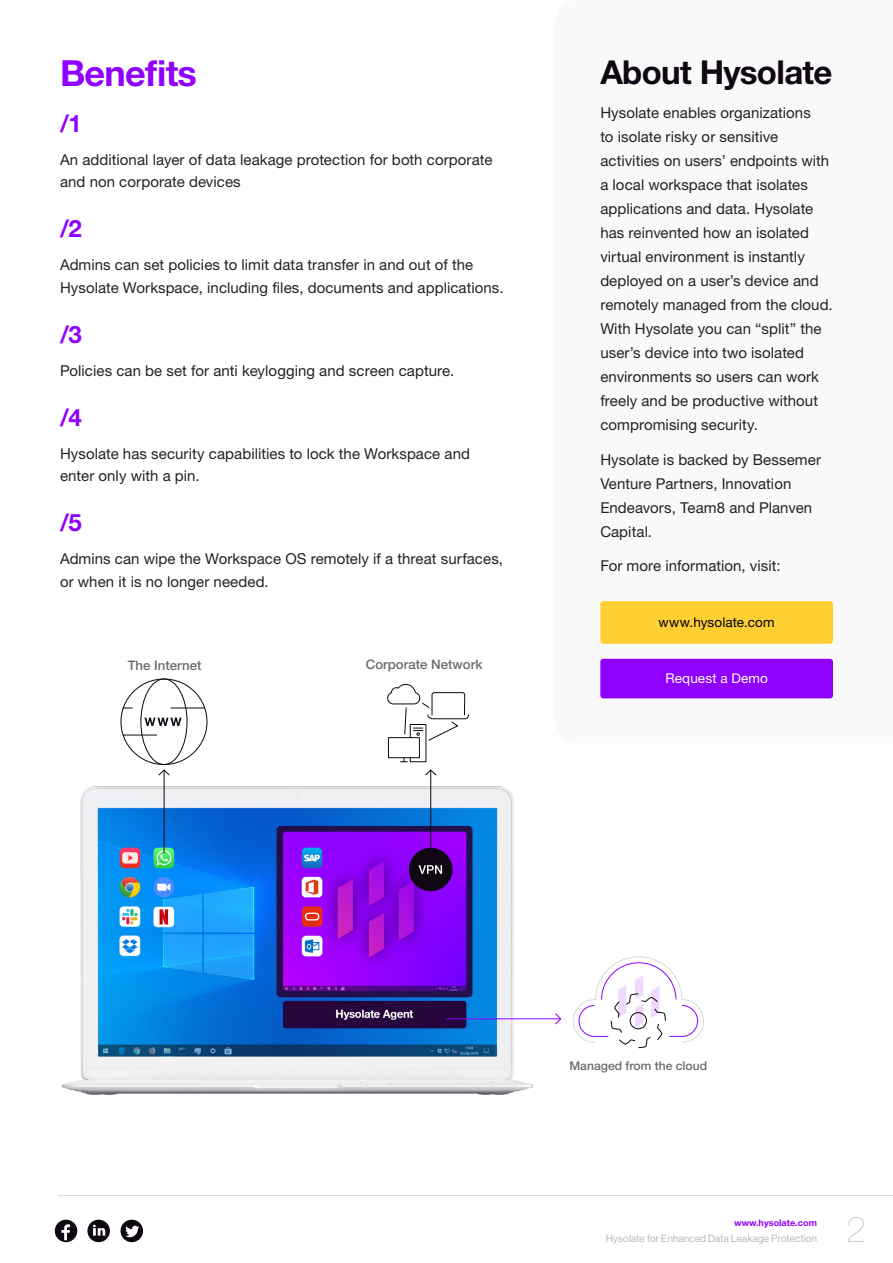
<style>
.page{position:relative;width:893px;height:1263px;background:#fff}
.page>*{position:absolute;margin:0;border:0;box-sizing:border-box;transform-origin:0 0}
.t1{font:700 36px "Helvetica Neue LT Pro";letter-spacing:-.02em;color:#9000ff}
.t2{font:200 36px "Helvetica Neue LT Pro";color:#b5b6b6}
.t3{font:700 33px "Helvetica Neue LT Pro";letter-spacing:-.02em;color:#0f0812}
.t4{font:700 24px "Helvetica Neue LT Pro";color:#9000ff}
.t5{font:15px/24px "Helvetica Neue LT Pro";letter-spacing:.005em;color:#212324}
.t6{font:13.5px "Helvetica Neue LT Pro";letter-spacing:.01em;color:#000}
.t7{font:13.5px "Helvetica Neue LT Pro";letter-spacing:.01em;color:#fff}
.t8{font:500 13.2px "Helvetica Neue LT Pro";color:#6b6c6d}
.t9{font:500 12.15px "Helvetica Neue LT Pro";color:#6b6c6d}
.t10{font:300 10.2px "Neue Haas Grotesk Display";letter-spacing:.04em;color:#a2a3a4}
.t11{font:700 9.15px "Helvetica Neue LT Pro";color:#9000ff}
</style>
<div class="page">
<hr style="left:58px;top:1195px;width:835px;height:1px;background:#dadada">
<svg style="left:55px;top:1220px;width:22px;height:22px"></svg>
<svg style="left:87px;top:1220px;width:23px;height:22px"></svg>
<svg style="left:121px;top:1220px;width:22px;height:22px"></svg>
<div style="left:600px;top:601px;width:233px;height:43px;background:#fecf33;border-radius:3px"></div>
<img style="left:62px;top:690px;width:552px;height:405px">
<svg style="left:572px;top:956px;width:132px;height:92px"></svg>
<svg style="left:387px;top:684px;width:82px;height:78px"></svg>
<svg style="left:554px;top:1013px;width:8px;height:12px"></svg>
<hr style="left:447px;top:1018px;width:114px;height:1px;background:#9000ff">
<svg style="left:158px;top:769px;width:12px;height:7px"></svg>
<hr style="left:164px;top:770px;width:1px;height:83px;background:#0f0812">
<svg style="left:425px;top:769px;width:12px;height:7px"></svg>
<hr style="left:430px;top:770px;width:1px;height:83px;background:#0f0812">
<div style="left:121px;top:679px;width:86px;height:85px;background:#fff;border-radius:50%"></div>
<hr style="left:171px;top:708px;width:34px;height:1px;background:#0f0812">
<hr style="left:123px;top:735px;width:34px;height:1px;background:#0f0812">
<svg style="left:144px;top:718px;width:37px;height:8px"></svg>
<div style="left:141px;top:679px;width:46px;height:86px;border:1px solid #0f0812;border-radius:50%"></div>
<div style="left:409px;top:848px;width:44px;height:43px;background:#0f0812;border-radius:50%"></div>
<svg style="left:419px;top:865px;width:23px;height:9px"></svg>
<div style="left:600px;top:659px;width:233px;height:39px;background:#9000ff;border-radius:3px"></div>
<h1 class="t1" style="left:60px;top:51px;width:138px">Benefits</h1>
<h3 class="t4" style="left:60px;top:108px;width:23px">/1</h3>
<p class="t5" style="left:60px;top:148px;width:434px;line-height:22.5px">An additional layer of data leakage protection for both corporate and non corporate devices</p>
<h3 class="t4" style="left:60px;top:214px;width:23px">/2</h3>
<p class="t5" style="left:60px;top:253px;width:445px;line-height:22.5px">Admins can set policies to limit data transfer in and out of the<br>Hysolate Workspace, including files, documents and applications.</p>
<h3 class="t4" style="left:60px;top:319px;width:23px">/3</h3>
<p class="t5" style="left:60px;top:358px;width:396px">Policies can be set for anti keylogging and screen capture.</p>
<h3 class="t4" style="left:60px;top:402px;width:23px">/4</h3>
<p class="t5" style="left:60px;top:442px;width:411px;line-height:22.5px">Hysolate has security capabilities to lock the Workspace and enter only with a pin.</p>
<h3 class="t4" style="left:60px;top:508px;width:23px">/5</h3>
<p class="t5" style="left:60px;top:547px;width:444px;line-height:22.5px">Admins can wipe the Workspace OS remotely if a threat surfaces, or when it is no longer needed.</p>
<p class="t8" style="left:128px;top:657px;width:75px">The Internet</p>
<p class="t8" style="left:366px;top:657px;width:118px">Corporate Network</p>
<h2 class="t3" style="left:600px;top:51px;width:234px">About Hysolate</h2>
<p class="t5" style="left:600px;top:100px;width:234px">Hysolate enables organizations<br>to isolate risky or sensitive activities on users’ endpoints with a local workspace that isolates applications and data. Hysolate has reinvented how an isolated virtual environment is instantly deployed on a user’s device and remotely managed from the cloud.<br>With Hysolate you can “split” the user’s device into two isolated environments so users can work freely and be productive without compromising security.</p>
<p class="t5" style="left:600px;top:447px;width:222px">Hysolate is backed by Bessemer<br>Venture Partners, Innovation<br>Endeavors, Team8 and Planven<br>Capital.</p>
<p class="t5" style="left:600px;top:553px;width:182px">For more information, visit:</p>
<p class="t6" style="left:659px;top:614px;width:117px">www.hysolate.com</p>
<p class="t7" style="left:665px;top:670px;width:104px">Request a Demo</p>
<p class="t9" style="left:569px;top:1058px;width:139px">Managed from the cloud</p>
<p class="t11" style="left:734px;top:1217px;width:84px">www.hysolate.com</p>
<p class="t10" style="left:606px;top:1233px;width:212px">Hysolate for Enhanced Data Leakage Protection</p>
<h1 class="t2" style="left:846px;top:1208px;width:22px">2</h1>
</div>
